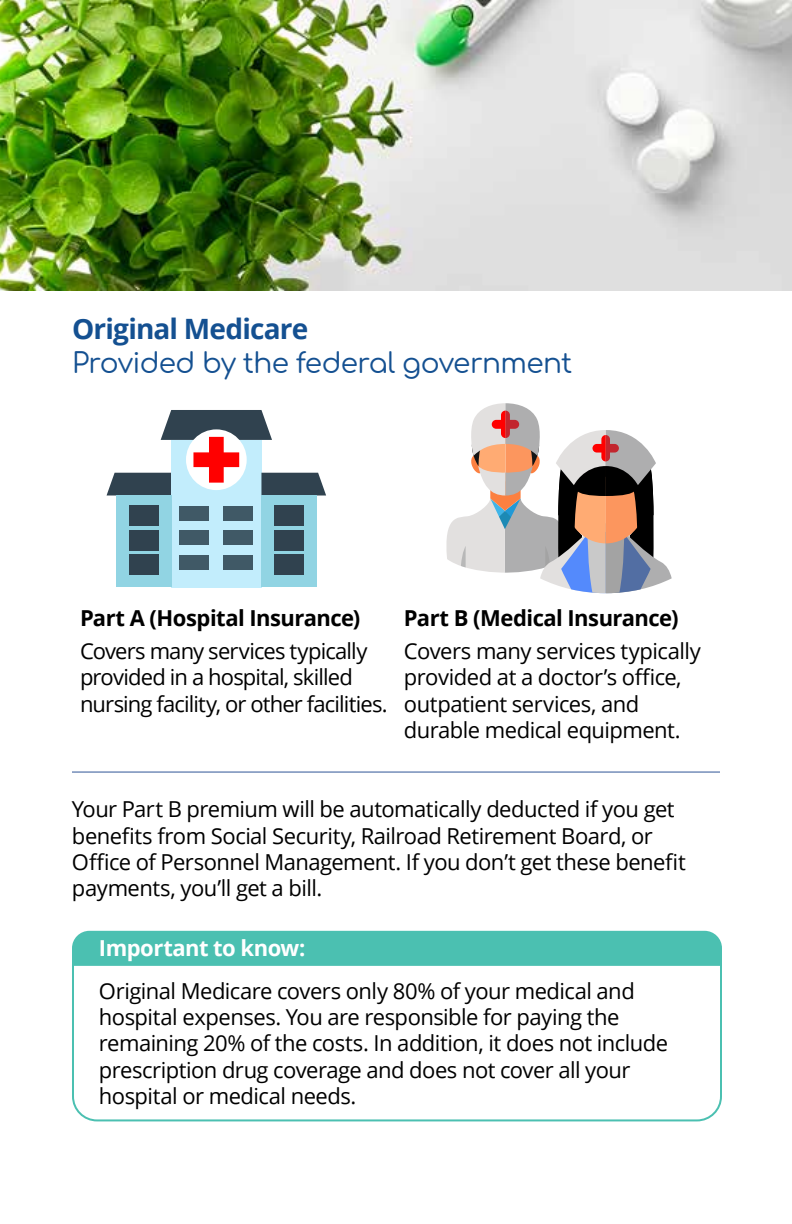
<style>
.page{position:relative;width:792px;height:1224px;background:#fff}
.page>*{position:absolute;margin:0;border:0;box-sizing:border-box;transform-origin:0 0}
.t1{font:28px "Comfortaa";letter-spacing:-.025em;color:#145091}
.t2{font:700 28px "Open Sans";letter-spacing:-.03em;color:#145091}
.t3{font:22px/26.4px "Open Sans";letter-spacing:-.025em;color:#000}
.t4{font:700 22px "Open Sans";letter-spacing:-.025em;color:#000}
.t5{font:700 22px "Open Sans";letter-spacing:-.025em;color:#fff}
</style>
<div class="page">
<img style="left:0;top:0;width:792px;height:291px">
<div style="left:72px;top:930px;width:650px;height:33px;background:#4bc0b1"></div>
<svg style="left:72px;top:963px;width:650px;height:159px"></svg>
<div style="left:171px;top:440px;width:90px;height:147px;background:#c2edfc"></div>
<div style="left:116px;top:496px;width:55px;height:91px;background:#91d4e3"></div>
<div style="left:129px;top:506px;width:29px;height:20px;background:#30424f"></div>
<div style="left:180px;top:506px;width:29px;height:15px;background:#405966"></div>
<div style="left:224px;top:506px;width:29px;height:15px;background:#405966"></div>
<svg style="left:107px;top:410px;width:219px;height:86px"></svg>
<div style="left:261px;top:496px;width:56px;height:91px;background:#91d4e3"></div>
<div style="left:274px;top:506px;width:30px;height:20px;background:#30424f"></div>
<div style="left:129px;top:530px;width:29px;height:20px;background:#30424f"></div>
<div style="left:180px;top:530px;width:29px;height:15px;background:#405966"></div>
<div style="left:224px;top:530px;width:29px;height:15px;background:#405966"></div>
<div style="left:274px;top:530px;width:30px;height:20px;background:#30424f"></div>
<div style="left:129px;top:554px;width:29px;height:20px;background:#30424f"></div>
<div style="left:180px;top:555px;width:29px;height:15px;background:#405966"></div>
<div style="left:224px;top:555px;width:29px;height:15px;background:#405966"></div>
<div style="left:274px;top:554px;width:30px;height:20px;background:#30424f"></div>
<svg style="left:446px;top:403px;width:226px;height:190px"></svg>
<hr style="left:72px;top:772px;width:648px;height:1px;background:#2f5496">
<p class="t2" style="left:72px;top:309px;width:238px">Original Medicare</p>
<p class="t1" style="left:72px;top:338px;width:502px">Provided by the federal government</p>
<p class="t4" style="left:80px;top:603px;width:282px">Part A (Hospital Insurance)</p>
<p class="t4" style="left:404px;top:603px;width:276px">Part B (Medical Insurance)</p>
<p class="t3" style="left:80px;top:637px;width:309px">Covers many services typically provided in a hospital, skilled nursing facility, or other facilities.</p>
<p class="t3" style="left:404px;top:637px;width:299px">Covers many services typically provided at a doctor’s office, outpatient services, and durable medical equipment.</p>
<p class="t3" style="left:72px;top:796px;width:615px">Your Part B premium will be automatically deducted if you get benefits from Social Security, Railroad Retirement Board, or Office of Personnel Management. If you don’t get these benefit payments, you’ll get a bill.</p>
<p class="t5" style="left:99px;top:932px;width:208px">Important to know:</p>
<p class="t3" style="left:99px;top:977px;width:571px">Original Medicare covers only 80% of your medical and hospital expenses. You are responsible for paying the remaining 20% of the costs. In addition, it does not include prescription drug coverage and does not cover all your hospital or medical needs.</p>
</div>
